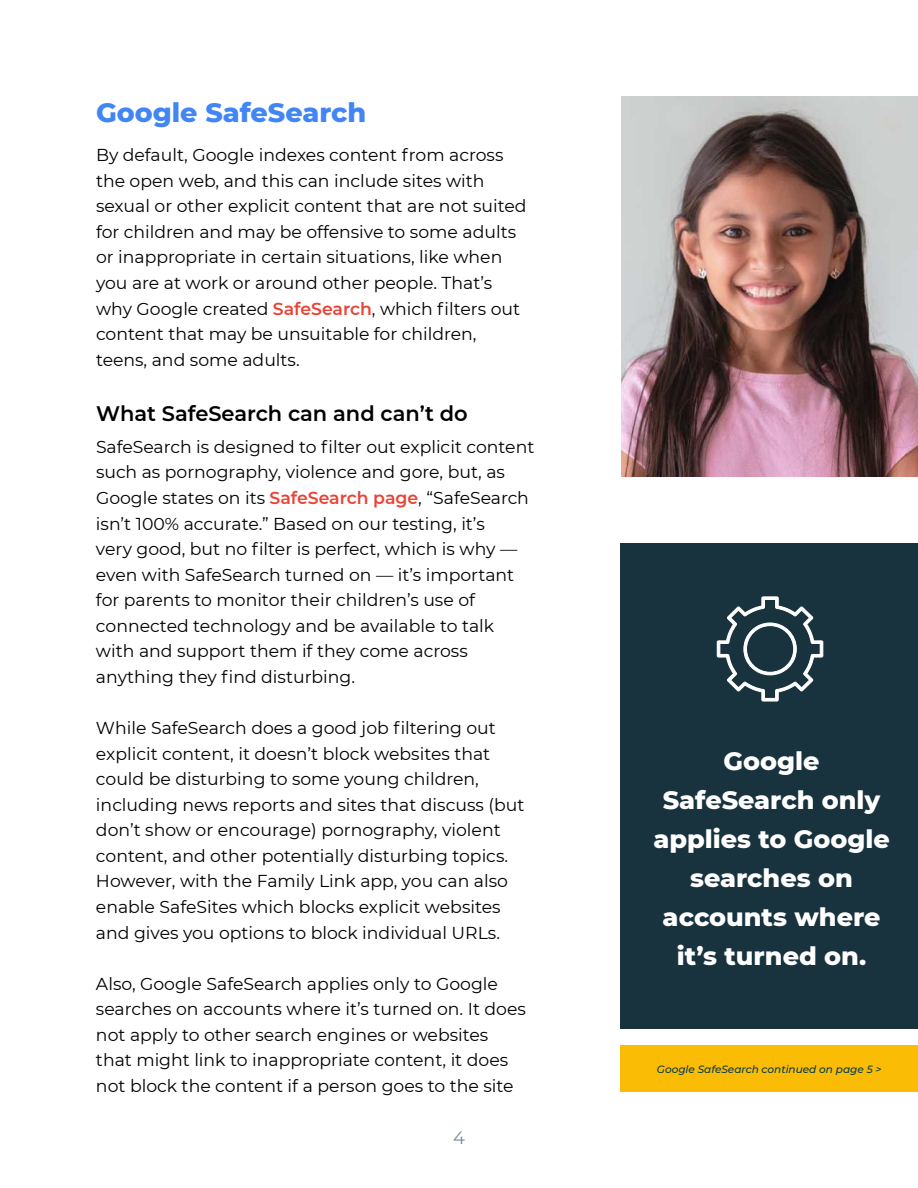
<style>
.page{position:relative;width:918px;height:1188px;background:#fff}
.page>*{position:absolute;margin:0;border:0;box-sizing:border-box;transform-origin:0 0}
.t1{font:800 27px "Montserrat";color:#4285f4}
.t2{font:800 25.5px/39px "Montserrat";color:#fff;text-align:center}
.t3{font:600 21px "Montserrat";color:#000}
.t4{font:18px "Montserrat";color:#758d9f}
.t5{font:17.25px/25.5px "Montserrat";color:#000}
.t6{font:italic 500 10.5px "Montserrat";color:#023a4b}
.s1{font-weight:600;color:#ea4335}
</style>
<div class="page">
<img style="left:621px;top:96px;width:297px;height:381px">
<div style="left:621px;top:543px;width:297px;height:486px;background:#18323e"></div>
<svg style="left:717px;top:596px;width:106px;height:106px"></svg>
<div style="left:621px;top:1045px;width:297px;height:47px;background:#fbbc05"></div>
<h1 class="t1" style="left:96px;top:100px;width:272px">Google SafeSearch</h1>
<p class="t5" style="left:96px;top:142px;width:432px">By default, Google indexes content from across the open web, and this can include sites with sexual or other explicit content that are not suited for children and may be offensive to some adults or inappropriate in certain situations, like when you are at work or around other people. That’s why Google created <span class="s1">SafeSearch</span>, which filters out content that may be unsuitable for children, teens, and some adults.</p>
<p class="t3" style="left:96px;top:405px;width:373px">What SafeSearch can and can’t do</p>
<p class="t5" style="left:96px;top:433px;width:440px">SafeSearch is designed to filter out explicit content such as pornography, violence and gore, but, as Google states on its <span class="s1">SafeSearch page</span>, “SafeSearch isn’t 100% accurate.” Based on our testing, it’s<br>very good, but no filter is perfect, which is why — even with SafeSearch turned on — it’s important for parents to monitor their children’s use of connected technology and be available to talk with and support them if they come across anything they find disturbing.</p>
<p class="t5" style="left:96px;top:715px;width:430px">While SafeSearch does a good job filtering out explicit content, it doesn’t block websites that could be disturbing to some young children, including news reports and sites that discuss (but don’t show or encourage) pornography, violent content, and other potentially disturbing topics.<br>However, with the Family Link app, you can also enable SafeSites which blocks explicit websites and gives you options to block individual URLs.</p>
<p class="t5" style="left:96px;top:972px;width:431px">Also, Google SafeSearch applies only to Google searches on accounts where it’s turned on. It does not apply to other search engines or websites that might link to inappropriate content, it does not block the content if a person goes to the site</p>
<p class="t4" style="left:453px;top:1130px;width:13px">4</p>
<h2 class="t2" style="left:653px;top:743px;width:238px">Google<br>SafeSearch only applies to Google searches on accounts where it’s turned on.</h2>
<p class="t6" style="left:657px;top:1065px;width:226px">Google SafeSearch continued on page 5 &gt;</p>
</div>
